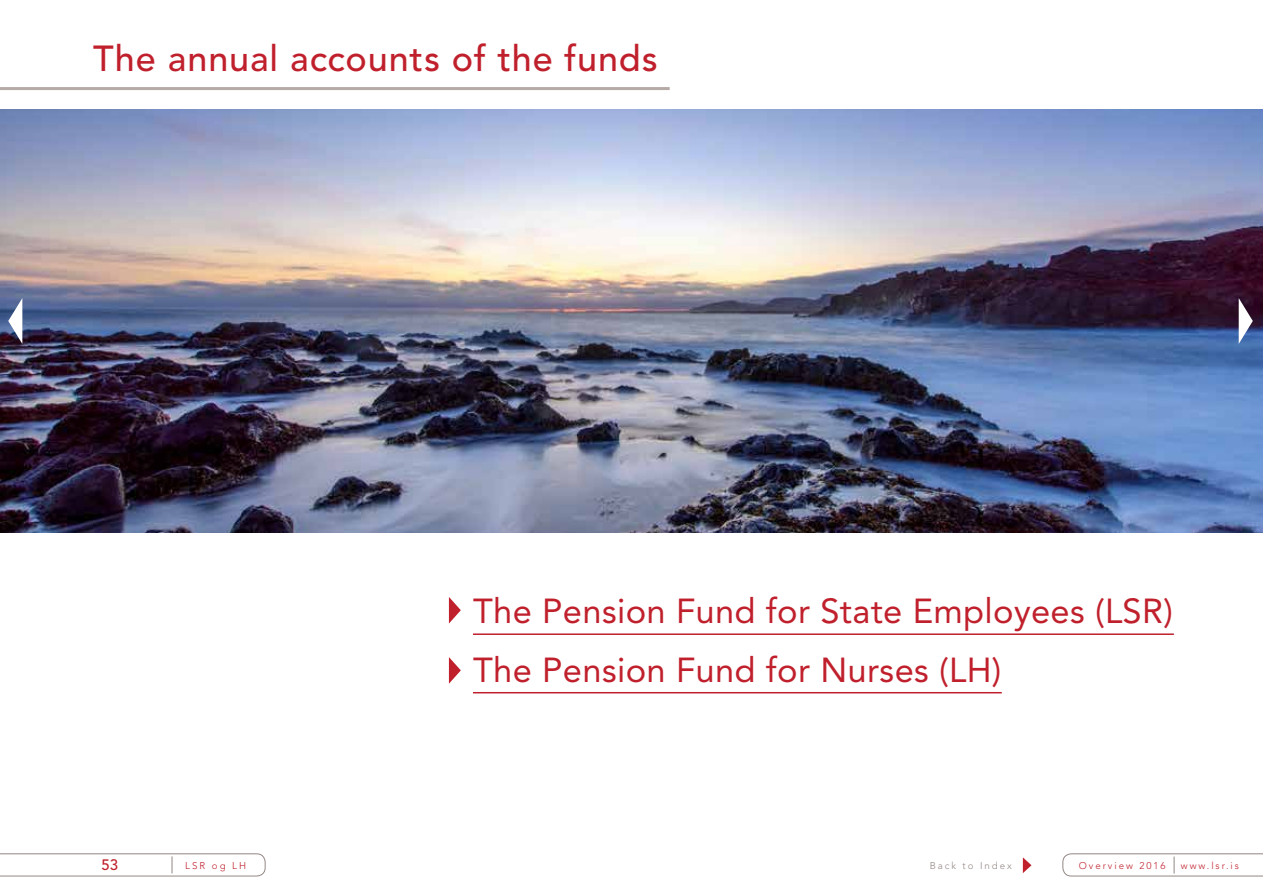
<style>
.page{position:relative;width:1263px;height:893px;background:#fff}
.page>*{position:absolute;margin:0;border:0;box-sizing:border-box;transform-origin:0 0}
.t1{font:500 36px "Avenir LT Std";letter-spacing:.025em;color:#c0202c}
.t2{font:34.5px/58.5px "Avenir LT Std";letter-spacing:.01em;color:#c0202c}
.t3{font:500 15px "Avenir LT Std";color:#c0202c}
.t4{font:300 9.75px "Avenir LT Std";letter-spacing:.2em;color:#c0202c}
.t5{font:300 9.75px "Avenir LT Std";letter-spacing:.2em;color:#938784}
</style>
<div class="page">
<svg style="left:1063px;top:854px;width:200px;height:22px"></svg>
<svg style="left:1023px;top:857px;width:8px;height:16px"></svg>
<svg style="left:0;top:854px;width:265px;height:22px"></svg>
<hr style="left:0;top:87px;width:670px;height:3px;background:#b6aaa7">
<svg style="left:449px;top:597px;width:12px;height:26px"></svg>
<svg style="left:449px;top:657px;width:12px;height:27px"></svg>
<img style="left:40px;top:109px;width:1181px;height:424px">
<svg style="left:1221px;top:109px;width:42px;height:424px"></svg>
<img style="left:0;top:109px;width:40px;height:424px">
<hr style="left:473px;top:633px;width:701px;height:2px;background:#c0202c">
<hr style="left:473px;top:692px;width:529px;height:1px;background:#c0202c">
<p class="t1" style="left:93px;top:38px;width:566px">The annual accounts of the funds</p>
<p class="t2" style="left:473px;top:582px;width:702px">The Pension Fund for State Employees (LSR)<br>The Pension Fund for Nurses (LH)</p>
<p class="t3" style="left:102px;top:856px;width:18px">53</p>
<p class="t4" style="left:185px;top:860px;width:62px">LSR og LH</p>
<p class="t5" style="left:930px;top:860px;width:84px">Back to Index</p>
<p class="t4" style="left:1079px;top:860px;width:88px">Overview 2016</p>
<p class="t4" style="left:1181px;top:860px;width:60px">www.lsr.is</p>
</div>
